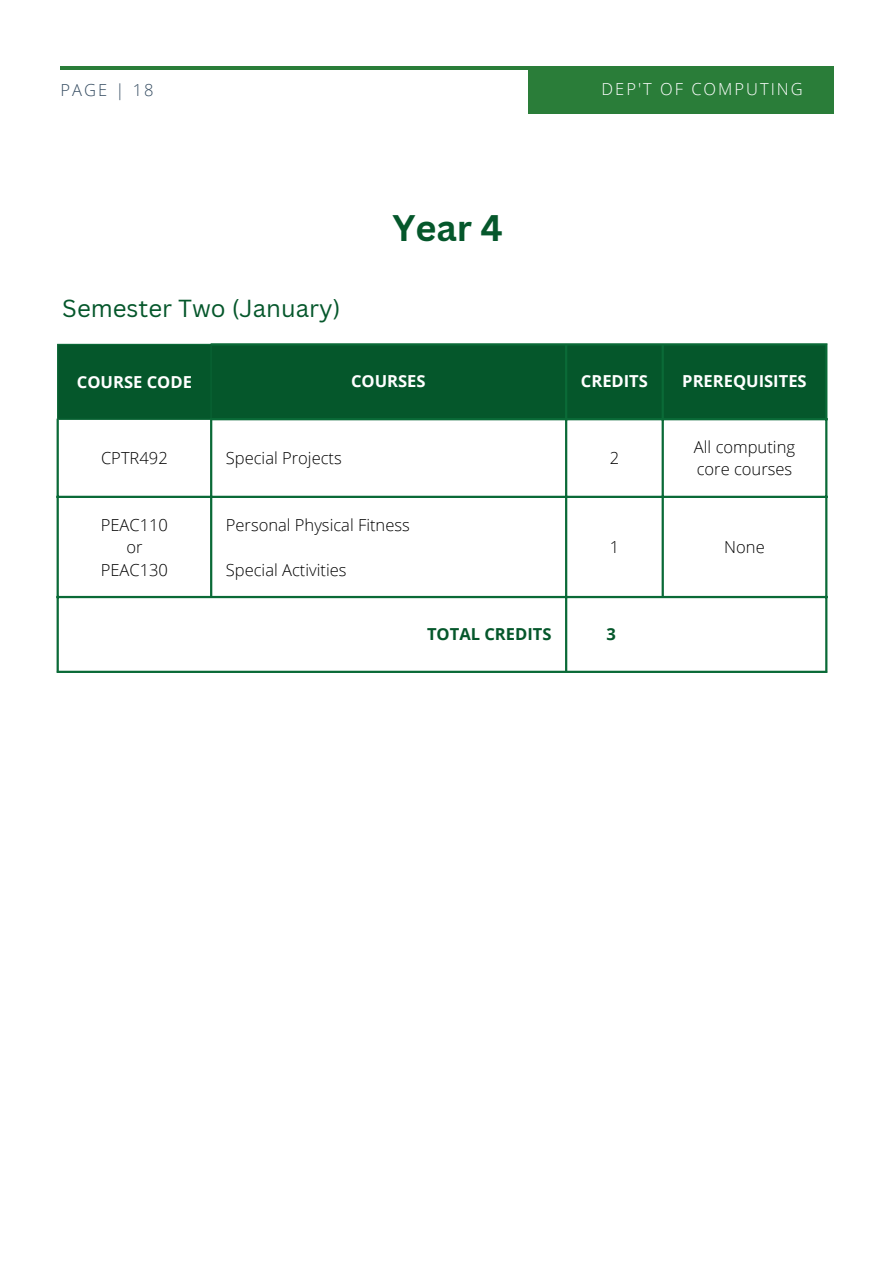
<style>
.page{position:relative;width:894px;height:1264px;background:#fff}
.page>*{position:absolute;margin:0;border:0;box-sizing:border-box;transform-origin:0 0}
.t1{font:700 36px "Canva Sans";color:#05572b}
.t2{font:24px "Canva Sans";color:#05572b}
.t3{font:300 16.5px/22.5px "Open Sans";color:#000}
.t4{font:700 16.5px "Open Sans";color:#fff}
.t5{font:300 16.5px "Open Sans";letter-spacing:.12em;color:#fff}
.t6{font:700 16.5px "Open Sans";color:#05572b}
.t7{font:300 16.5px "Open Sans";letter-spacing:.12em;color:#364d62}
</style>
<div class="page">
<hr style="left:61px;top:66px;width:770px;height:4px;background:#2a7d39">
<div style="left:528px;top:66px;width:304px;height:47px;background:#2a7d39"></div>
<div style="left:58px;top:345px;width:767px;height:73px;background:#05572b"></div>
<hr style="left:57px;top:345px;width:1px;height:73px;background:#0a6a37">
<hr style="left:210px;top:345px;width:2px;height:73px;background:#0a6a37">
<hr style="left:57px;top:344px;width:153px;height:1px;background:#0a6a37">
<hr style="left:59px;top:418px;width:151px;height:2px;background:#0a6a37">
<hr style="left:57px;top:418px;width:2px;height:252px;background:#0a6a37">
<hr style="left:210px;top:420px;width:2px;height:176px;background:#0a6a37">
<hr style="left:565px;top:345px;width:2px;height:325px;background:#0a6a37">
<hr style="left:661px;top:345px;width:2px;height:251px;background:#0a6a37">
<hr style="left:825px;top:345px;width:2px;height:325px;background:#0a6a37">
<hr style="left:210px;top:343px;width:617px;height:2px;background:#0a6a37">
<hr style="left:210px;top:418px;width:617px;height:2px;background:#0a6a37">
<hr style="left:57px;top:495px;width:770px;height:3px;background:#0a6a37">
<hr style="left:57px;top:596px;width:770px;height:2px;background:#0a6a37">
<hr style="left:57px;top:670px;width:770px;height:3px;background:#0a6a37">
<p class="t7" style="left:61px;top:79px;width:94px">PAGE | 18</p>
<p class="t5" style="left:601px;top:78px;width:202px">DEP'T OF COMPUTING</p>
<p class="t2" style="left:62px;top:292px;width:279px">Semester Two (January)</p>
<p class="t1" style="left:392px;top:202px;width:112px">Year 4</p>
<p class="t4" style="left:77px;top:370px;width:116px">COURSE CODE</p>
<p class="t4" style="left:351px;top:369px;width:76px">COURSES</p>
<p class="t4" style="left:580px;top:369px;width:69px">CREDITS</p>
<p class="t4" style="left:682px;top:369px;width:126px">PREREQUISITES</p>
<h1 class="t3" style="left:101px;top:446px;width:68px">CPTR492</h1>
<h2 class="t3" style="left:226px;top:446px;width:117px">Special Projects</h2>
<p class="t3" style="left:609px;top:446px;width:11px">2</p>
<p class="t3" style="left:693px;top:435px;width:103px">All computing core courses</p>
<p class="t3" style="left:101px;top:513px;width:69px">PEAC110</p>
<p class="t3" style="left:126px;top:535px;width:18px">or</p>
<p class="t3" style="left:101px;top:558px;width:69px">PEAC130</p>
<p class="t3" style="left:226px;top:513px;width:185px">Personal Physical Fitness</p>
<p class="t3" style="left:226px;top:558px;width:122px">Special Activities</p>
<p class="t3" style="left:609px;top:535px;width:11px">1</p>
<p class="t3" style="left:724px;top:535px;width:42px">None</p>
<p class="t6" style="left:427px;top:622px;width:126px">TOTAL CREDITS</p>
<p class="t6" style="left:606px;top:622px;width:11px">3</p>
</div>
